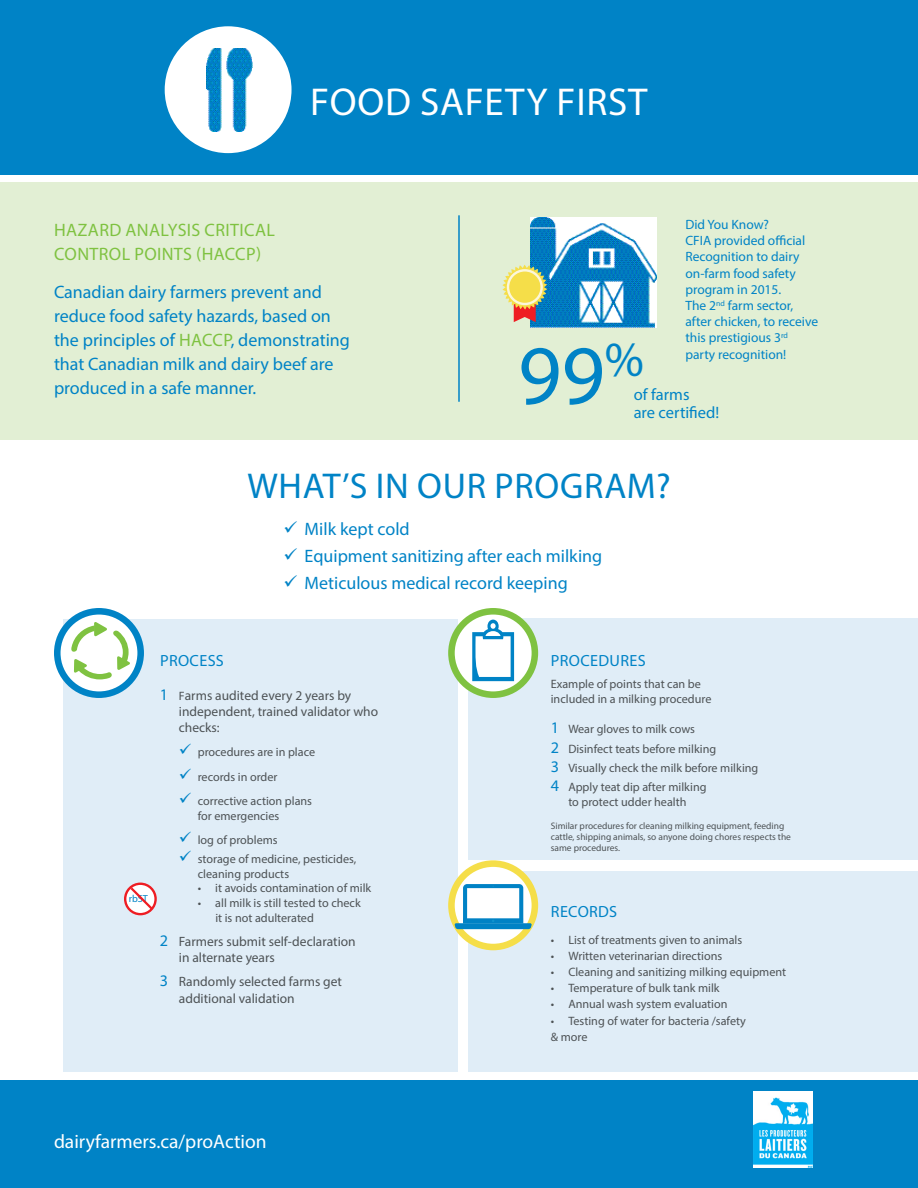
<style>
.page{position:relative;width:918px;height:1188px;background:#fff}
.page>*{position:absolute;margin:0;border:0;box-sizing:border-box;transform-origin:0 0}
.t1{font:84.75px "Myriad Pro";color:#0083c6}
.t2{font:49.35px "Myriad Pro";color:#0083c6}
.t3{font:39px "Myriad Pro";letter-spacing:.02em;color:#fff}
.t4{font:36px "Myriad Pro";letter-spacing:.02em;color:#0083c6}
.t5{font:19.5px "Myriad Pro";color:#fff}
.t6{font:18px/24px "Myriad Pro";color:#0083c6}
.t7{font:18px "Myriad Pro";letter-spacing:.02em;color:#7fc241}
.t8{font:16.5px "Myriad Pro";color:#0083c6}
.t9{font:16.2px "Myriad Pro";letter-spacing:.02em;color:#0083c6}
.t10{font:13.5px/16.2px "Myriad Pro";color:#4d5255}
.t11{font:13.5px/16.2px "Myriad Pro";color:#0083c6}
.t12{font:12.15px/14.5px "Myriad Pro";color:#4d5255}
.t13{font:10.2px "Myriad Pro";color:#0083c6}
.t14{font:9.45px/11.4px "Myriad Pro";color:#4d5255}
.s1{color:#7fc241}
.s2{font-size:16.2px;color:#0083c6}
.s3{font-size:12.15px}
.s4{color:#0083c6}
</style>
<div class="page">
<div style="left:0;top:0;width:918px;height:175px;background:#0083c6"></div>
<div style="left:0;top:182px;width:918px;height:257px;background:#e2efd4"></div>
<div style="left:469px;top:619px;width:449px;height:241px;background:#e0edf7"></div>
<div style="left:64px;top:619px;width:394px;height:452px;background:#e0edf7"></div>
<div style="left:469px;top:871px;width:449px;height:200px;background:#e0edf7"></div>
<div style="left:0;top:1080px;width:918px;height:108px;background:#0083c6"></div>
<img style="left:754px;top:1091px;width:58px;height:77px">
<img style="left:531px;top:217px;width:125px;height:110px">
<div style="left:165px;top:26px;width:127px;height:127px;background:#fff;border-radius:50%"></div>
<img style="left:207px;top:48px;width:45px;height:83px">
<hr style="left:458px;top:215px;width:2px;height:187px;background:#0083c6">
<svg style="left:125px;top:884px;width:31px;height:30px"></svg>
<div style="left:124px;top:883px;width:33px;height:32px;border:2px solid #ee1d23;border-radius:50%"></div>
<svg style="left:128px;top:885px;width:27px;height:27px"></svg>
<svg style="left:502px;top:265px;width:45px;height:57px"></svg>
<svg style="left:451px;top:611px;width:84px;height:84px;fill:#fff"></svg>
<div style="left:448px;top:608px;width:90px;height:90px;border:7px solid #7fc241;border-radius:50%"></div>
<svg style="left:472px;top:620px;width:42px;height:61px;background:#b3daee"></svg>
<svg style="left:451px;top:864px;width:84px;height:83px;background:#fbf7dc"></svg>
<div style="left:448px;top:860px;width:90px;height:90px;border:7px solid #f5de49;border-radius:50%"></div>
<svg style="left:454px;top:884px;width:78px;height:45px;background:#a6d2e0"></svg>
<svg style="left:57px;top:611px;width:84px;height:84px;background:#bedff0"></svg>
<div style="left:54px;top:608px;width:90px;height:90px;border:7px solid #0083c6;border-radius:50%"></div>
<svg style="left:70px;top:622px;width:60px;height:57px;background:#daedce"></svg>
<p class="t3" style="left:310px;top:78px;width:339px">FOOD SAFETY FIRST</p>
<p class="t7" style="left:54px;top:219px;width:222px">HAZARD ANALYSIS CRITICAL</p>
<p class="t7" style="left:54px;top:243px;width:208px">CONTROL POINTS (HACCP)</p>
<p class="t6" style="left:54px;top:280px;width:298px">Canadian dairy farmers prevent and reduce food safety hazards, based on the principles of <span class="s1">HACCP</span>, demonstrating that Canadian milk and dairy beef are produced in a safe manner.</p>
<p class="t11" style="left:685px;top:216px;width:85px">Did You Know?</p>
<p class="t11" style="left:685px;top:232px;width:121px">CFIA provided official<br>Recognition to dairy on-farm food safety program in 2015.</p>
<p class="t11" style="left:685px;top:297px;width:134px">The 2<sup>nd</sup> farm sector, after chicken, to receive this prestigious 3<sup>rd</sup></p>
<p class="t11" style="left:685px;top:346px;width:102px">party recognition!</p>
<p class="t2" style="left:605px;top:329px;width:41px">%</p>
<p class="t1" style="left:518px;top:323px;width:88px">99</p>
<p class="t8" style="left:634px;top:385px;width:57px">of farms</p>
<p class="t8" style="left:634px;top:403px;width:87px">are certified!</p>
<p class="t4" style="left:247px;top:464px;width:425px">WHAT’S IN OUR PROGRAM?</p>
<p class="t6" style="left:284px;top:517px;width:128px">✓ Milk kept cold</p>
<p class="t6" style="left:284px;top:544px;width:320px">✓ Equipment sanitizing after each milking</p>
<p class="t6" style="left:284px;top:571px;width:286px">✓ Meticulous medical record keeping</p>
<p class="t13" style="left:129px;top:892px;width:21px">rbST</p>
<p class="t9" style="left:160px;top:650px;width:65px">PROCESS</p>
<p class="t10" style="left:179px;top:687px;width:201px;text-indent:-19px"><span class="s2">1</span> <span class="s3">F</span>arms audited every 2 years by independent, trained validator who</p>
<p class="t10" style="left:179px;top:719px;width:42px">checks:</p>
<p class="t12" style="left:179px;top:745px;width:138px"><span class="s4">✓</span> procedures are in place</p>
<p class="t12" style="left:179px;top:769px;width:100px"><span class="s4">✓</span> records in order</p>
<p class="t12" style="left:179px;top:793px;width:135px"><span class="s4">✓</span> corrective action plans</p>
<p class="t12" style="left:198px;top:808px;width:83px">for emergencies</p>
<p class="t12" style="left:179px;top:832px;width:100px"><span class="s4">✓</span> log of problems</p>
<p class="t12" style="left:198px;top:852px;width:160px;text-indent:-19px"><span class="s4">✓</span> storage of medicine, pesticides, cleaning products</p>
<p class="t12" style="left:198px;top:881px;width:175px">• it avoids contamination of milk</p>
<p class="t12" style="left:198px;top:895px;width:164px">• all milk is still tested to check</p>
<p class="t12" style="left:215px;top:910px;width:100px">it is not adulterated</p>
<p class="t10" style="left:179px;top:933px;width:178px;text-indent:-19px"><span class="s2">2</span> Farmers submit self-declaration in alternate years</p>
<p class="t10" style="left:179px;top:974px;width:165px;text-indent:-19px"><span class="s2">3</span> Randomly selected farms get additional validation</p>
<p class="t9" style="left:551px;top:650px;width:96px">PROCEDURES</p>
<p class="t12" style="left:551px;top:677px;width:162px">Example of points that can be included in a milking procedure</p>
<p class="t12" style="left:551px;top:722px;width:146px"><span class="s2">1</span> Wear gloves to milk cows</p>
<p class="t12" style="left:551px;top:741px;width:167px"><span class="s2">2</span> Disinfect teats before milking</p>
<p class="t12" style="left:551px;top:760px;width:209px"><span class="s2">3</span> Visually check the milk before milking</p>
<p class="t12" style="left:551px;top:780px;width:157px;text-align:center"><span class="s2">4</span> Apply teat dip after milking to protect udder health</p>
<p class="t14" style="left:551px;top:820px;width:242px">Similar procedures for cleaning milking equipment, feeding cattle, shipping animals, so anyone doing chores respects the same procedures.</p>
<p class="t9" style="left:551px;top:901px;width:68px">RECORDS</p>
<p class="t12" style="left:551px;top:932px;width:193px">• List of treatments given to animals</p>
<p class="t12" style="left:551px;top:948px;width:173px">• Written veterinarian directions</p>
<p class="t12" style="left:551px;top:964px;width:237px">• Cleaning and sanitizing milking equipment</p>
<p class="t12" style="left:551px;top:981px;width:170px">• Temperature of bulk tank milk</p>
<p class="t12" style="left:551px;top:997px;width:178px">• Annual wash system evaluation</p>
<p class="t12" style="left:551px;top:1013px;width:197px">• Testing of water for bacteria /safety</p>
<p class="t12" style="left:551px;top:1029px;width:38px">&amp; more</p>
<p class="t5" style="left:54px;top:1129px;width:214px">dairyfarmers.ca/proAction</p>
</div>
